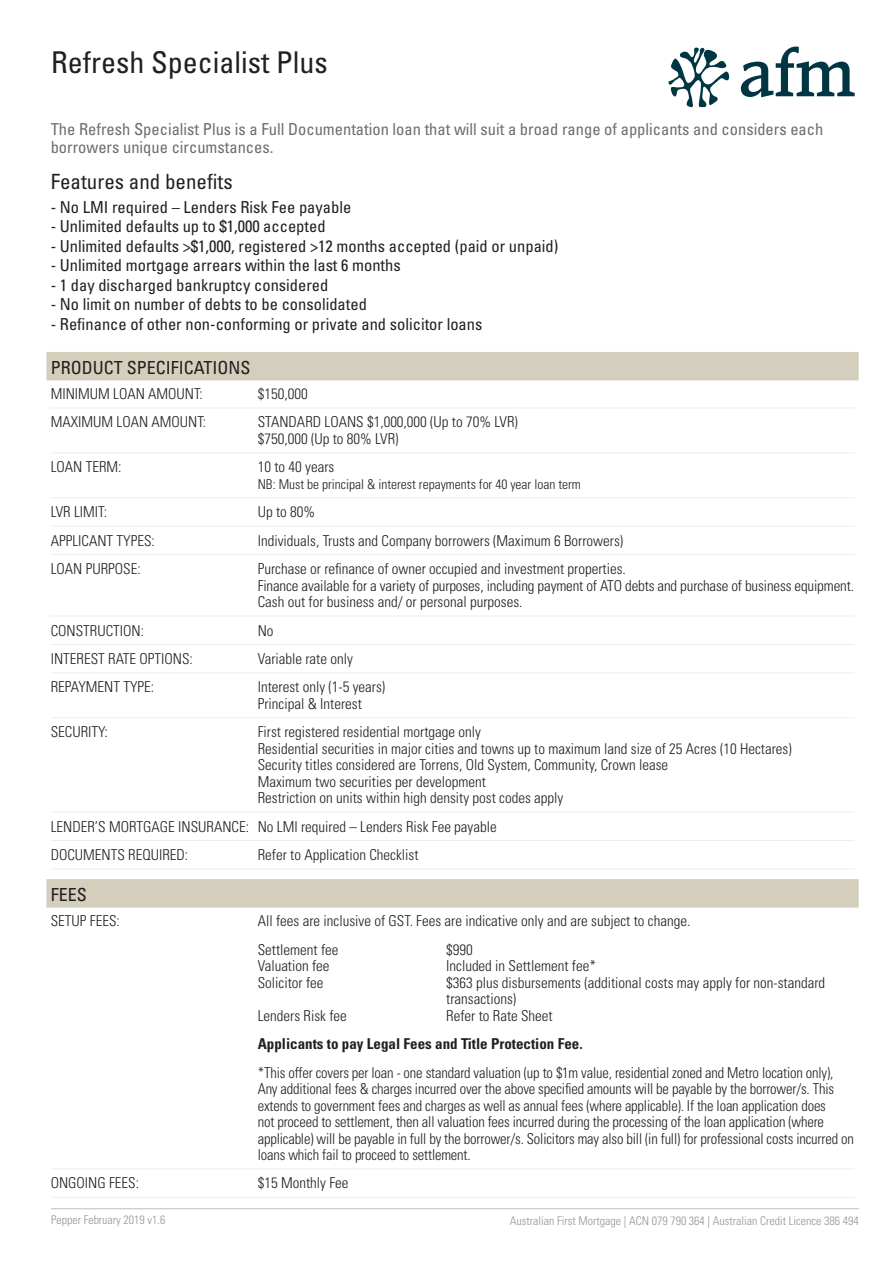
<style>
.page{position:relative;width:893px;height:1263px;background:#fff}
.page>*{position:absolute;margin:0;border:0;box-sizing:border-box;transform-origin:0 0}
.Headline{font:condensed 30px "Univers LT Std";color:#231f20}
.Features_and_benefit{font:condensed 21px "Univers LT Std";color:#231f20}
.Section_Heading{font:condensed 18px "Univers LT Std";color:#231f20}
.Bulleted_Main_Copy{font:condensed 16.5px "Univers LT Std";color:#231f20}
.Main_Copy{font:condensed 16.5px/18px "Univers LT Std";color:#6c6d70}
.Product_Spec_Copy{font:300 condensed 15px/16.5px "Univers LT Std";color:#231f20}
.Product_Spec_Copy-2{font:700 condensed 15px "Univers LT Std";color:#231f20}
.Product_Spec_Copy-3{font:300 condensed 13.5px "Univers LT Std";color:#231f20}
.t1{font:300 condensed 12px "Univers LT Std";color:#939598}
</style>
<div class="page">
<hr style="left:51px;top:1208px;width:808px;height:1px;background:#bcbdc0">
<svg style="left:741px;top:47px;width:114px;height:50px"></svg>
<svg style="left:668px;top:47px;width:61px;height:61px"></svg>
<div style="left:46px;top:352px;width:813px;height:28px;background:#d4cebd"></div>
<hr style="left:51px;top:408px;width:803px;height:1px;background:#f1eee8">
<hr style="left:51px;top:452px;width:803px;height:1px;background:#f1eee8">
<hr style="left:51px;top:497px;width:803px;height:1px;background:#f1eee8">
<hr style="left:51px;top:526px;width:803px;height:1px;background:#f1eee8">
<hr style="left:51px;top:554px;width:803px;height:1px;background:#f1eee8">
<hr style="left:51px;top:616px;width:803px;height:1px;background:#f1eee8">
<hr style="left:51px;top:644px;width:803px;height:1px;background:#f1eee8">
<hr style="left:51px;top:672px;width:803px;height:1px;background:#f1eee8">
<hr style="left:51px;top:717px;width:803px;height:1px;background:#f1eee8">
<hr style="left:51px;top:812px;width:803px;height:1px;background:#f1eee8">
<hr style="left:51px;top:840px;width:803px;height:1px;background:#f1eee8">
<hr style="left:51px;top:868px;width:803px;height:1px;background:#f1eee8">
<div style="left:46px;top:879px;width:813px;height:29px;background:#d4cebd"></div>
<hr style="left:51px;top:1168px;width:803px;height:1px;background:#f1eee8">
<hr style="left:51px;top:1197px;width:803px;height:1px;background:#f1eee8">
<p class="Headline" style="left:51px;top:43px;width:278px">Refresh Specialist Plus</p>
<p class="Main_Copy" style="left:51px;top:120px;width:774px">The Refresh Specialist Plus is a Full Documentation loan that will suit a broad range of applicants and considers each borrowers unique circumstances.</p>
<p class="Features_and_benefit" style="left:51px;top:168px;width:183px">Features and benefits</p>
<p class="Bulleted_Main_Copy" style="left:51px;top:196px;width:302px">- No LMI required – Lenders Risk Fee payable</p>
<p class="Bulleted_Main_Copy" style="left:51px;top:216px;width:276px">- Unlimited defaults up to $1,000 accepted</p>
<p class="Bulleted_Main_Copy" style="left:51px;top:235px;width:509px">- Unlimited defaults &gt;$1,000, registered &gt;12 months accepted (paid or unpaid)</p>
<p class="Bulleted_Main_Copy" style="left:51px;top:255px;width:352px">- Unlimited mortgage arrears within the last 6 months</p>
<p class="Bulleted_Main_Copy" style="left:51px;top:274px;width:279px">- 1 day discharged bankruptcy considered</p>
<p class="Bulleted_Main_Copy" style="left:51px;top:294px;width:318px">- No limit on number of debts to be consolidated</p>
<p class="Bulleted_Main_Copy" style="left:51px;top:313px;width:433px">- Refinance of other non-conforming or private and solicitor loans</p>
<p class="Section_Heading" style="left:51px;top:356px;width:201px">PRODUCT SPECIFICATIONS</p>
<p class="Product_Spec_Copy" style="left:51px;top:385px;width:154px">MINIMUM LOAN AMOUNT:</p>
<p class="Product_Spec_Copy" style="left:258px;top:385px;width:51px">$150,000</p>
<p class="Product_Spec_Copy" style="left:51px;top:414px;width:157px">MAXIMUM LOAN AMOUNT:</p>
<p class="Product_Spec_Copy" style="left:258px;top:414px;width:262px">STANDARD LOANS $1,000,000 (Up to 70% LVR) $750,000 (Up to 80% LVR)</p>
<p class="Product_Spec_Copy" style="left:51px;top:459px;width:72px">LOAN TERM:</p>
<p class="Product_Spec_Copy" style="left:258px;top:459px;width:78px">10 to 40 years</p>
<p class="Product_Spec_Copy-3" style="left:258px;top:476px;width:325px">NB: Must be principal &amp; interest repayments for 40 year loan term</p>
<p class="Product_Spec_Copy" style="left:51px;top:504px;width:58px">LVR LIMIT:</p>
<p class="Product_Spec_Copy" style="left:258px;top:504px;width:59px">Up to 80%</p>
<p class="Product_Spec_Copy" style="left:51px;top:532px;width:106px">APPLICANT TYPES:</p>
<p class="Product_Spec_Copy" style="left:258px;top:532px;width:367px">Individuals, Trusts and Company borrowers (Maximum 6 Borrowers)</p>
<p class="Product_Spec_Copy" style="left:51px;top:561px;width:91px">LOAN PURPOSE:</p>
<p class="Product_Spec_Copy" style="left:258px;top:561px;width:598px">Purchase or refinance of owner occupied and investment properties.<br>Finance available for a variety of purposes, including payment of ATO debts and purchase of business equipment.<br>Cash out for business and/ or personal purposes.</p>
<p class="Product_Spec_Copy" style="left:51px;top:622px;width:95px">CONSTRUCTION:</p>
<p class="Product_Spec_Copy" style="left:258px;top:622px;width:17px">No</p>
<p class="Product_Spec_Copy" style="left:51px;top:650px;width:144px">INTEREST RATE OPTIONS:</p>
<p class="Product_Spec_Copy" style="left:258px;top:650px;width:97px">Variable rate only</p>
<p class="Product_Spec_Copy" style="left:51px;top:679px;width:105px">REPAYMENT TYPE:</p>
<p class="Product_Spec_Copy" style="left:258px;top:679px;width:129px">Interest only (1-5 years)<br>Principal &amp; Interest</p>
<p class="Product_Spec_Copy" style="left:51px;top:724px;width:59px">SECURITY:</p>
<p class="Product_Spec_Copy" style="left:258px;top:724px;width:535px">First registered residential mortgage only<br>Residential securities in major cities and towns up to maximum land size of 25 Acres (10 Hectares)<br>Security titles considered are Torrens, Old System, Community, Crown lease<br>Maximum two securities per development<br>Restriction on units within high density post codes apply</p>
<p class="Product_Spec_Copy" style="left:51px;top:818px;width:448px">LENDER’S MORTGAGE INSURANCE: No LMI required – Lenders Risk Fee payable</p>
<p class="Product_Spec_Copy" style="left:51px;top:846px;width:139px">DOCUMENTS REQUIRED:</p>
<p class="Product_Spec_Copy" style="left:258px;top:846px;width:162px">Refer to Application Checklist</p>
<p class="Section_Heading" style="left:51px;top:883px;width:37px">FEES</p>
<p class="Product_Spec_Copy" style="left:51px;top:913px;width:71px">SETUP FEES:</p>
<p class="Product_Spec_Copy" style="left:258px;top:913px;width:434px">All fees are inclusive of GST. Fees are indicative only and are subject to change.</p>
<p class="Product_Spec_Copy" style="left:258px;top:941px;width:82px">Settlement fee</p>
<p class="Product_Spec_Copy" style="left:446px;top:941px;width:28px">$990</p>
<p class="Product_Spec_Copy" style="left:258px;top:958px;width:73px">Valuation fee</p>
<p class="Product_Spec_Copy" style="left:446px;top:958px;width:151px">Included in Settlement fee*</p>
<p class="Product_Spec_Copy" style="left:258px;top:974px;width:67px">Solicitor fee</p>
<p class="Product_Spec_Copy" style="left:446px;top:974px;width:380px">$363 plus disbursements (additional costs may apply for non-standard transactions)</p>
<p class="Product_Spec_Copy" style="left:258px;top:1007px;width:91px">Lenders Risk fee</p>
<p class="Product_Spec_Copy" style="left:446px;top:1007px;width:108px">Refer to Rate Sheet</p>
<p class="Product_Spec_Copy-2" style="left:258px;top:1034px;width:327px">Applicants to pay Legal Fees and Title Protection Fee.</p>
<p class="Product_Spec_Copy" style="left:258px;top:1064px;width:598px">*This offer covers per loan - one standard valuation (up to $1m value, residential zoned and Metro location only), Any additional fees &amp; charges incurred over the above specified amounts will be payable by the borrower/s. This extends to government fees and charges as well as annual fees (where applicable). If the loan application does<br>not proceed to settlement, then all valuation fees incurred during the processing of the loan application (where applicable) will be payable in full by the borrower/s. Solicitors may also bill (in full) for professional costs incurred on loans which fail to proceed to settlement.</p>
<p class="Product_Spec_Copy" style="left:51px;top:1175px;width:90px">ONGOING FEES:</p>
<p class="Product_Spec_Copy" style="left:258px;top:1175px;width:92px">$15 Monthly Fee</p>
<p class="t1" style="left:51px;top:1212px;width:116px">Pepper February 2019 v1.6</p>
<p class="t1" style="left:510px;top:1213px;width:351px">Australian First Mortgage | ACN 079 790 364 | Australian Credit Licence 386 494</p>
</div>
